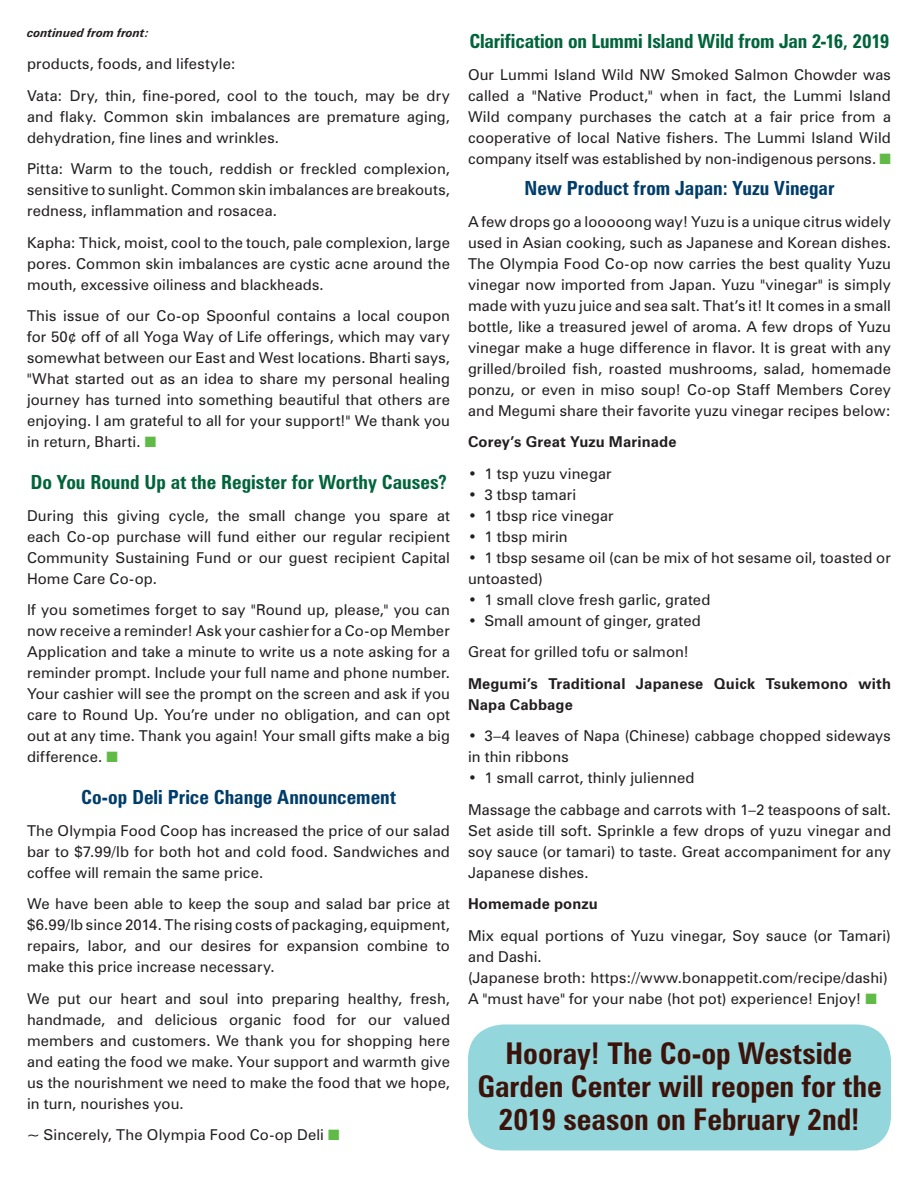
<style>
.page{position:relative;width:918px;height:1188px;background:#fff}
.page>*{position:absolute;margin:0;border:0;box-sizing:border-box;transform-origin:0 0}
.BODY_TEXT{font:700 condensed 30px/33px "Zurich BT";color:#3b130a;text-align:center}
.Mid-headline{font:700 condensed 19.5px "Zurich BT";color:#00643b}
.Mid-headline-2{font:700 condensed 19.5px "Zurich BT";color:#003d6a}
.BODY_TEXT-2{font:15px/21px "Zurich BT";letter-spacing:.01em;color:#231f20;text-align:justify}
.BODY_TEXT-3{font:700 15px/21px "Zurich BT";letter-spacing:.01em;color:#231f20}
.t1{font:italic 700 12px "Zurich BT";color:#231f20}
.s1{color:#60bb46}
</style>
<div class="page">
<div style="left:468px;top:1024px;width:423px;height:126px;background:#93d6dc;border-radius:35px"></div>
<p class="t1" style="left:27px;top:26px;width:124px">continued from front:</p>
<p class="BODY_TEXT-2" style="left:27px;top:53px;width:211px">products, foods, and lifestyle:</p>
<p class="BODY_TEXT-2" style="left:27px;top:85px;width:425px">Vata: Dry, thin, fine-pored, cool to the touch, may be dry and flaky. Common skin imbalances are premature aging, dehydration, fine lines and wrinkles.</p>
<p class="BODY_TEXT-2" style="left:27px;top:158px;width:425px">Pitta: Warm to the touch, reddish or freckled complexion, sensitive to sunlight. Common skin imbalances are breakouts, redness, inflammation and rosacea.</p>
<p class="BODY_TEXT-2" style="left:27px;top:232px;width:424px">Kapha: Thick, moist, cool to the touch, pale complexion, large pores. Common skin imbalances are cystic acne around the mouth, excessive oiliness and blackheads.</p>
<p class="BODY_TEXT-2" style="left:27px;top:305px;width:425px">This issue of our Co-op Spoonful contains a local coupon for 50¢ off of all Yoga Way of Life offerings, which may vary somewhat between our East and West locations. Bharti says, "What started out as an idea to share my personal healing journey has turned into something beautiful that others are enjoying. I am grateful to all for your support!" We thank you in return, Bharti. <span class="s1">■</span></p>
<p class="Mid-headline" style="left:30px;top:470px;width:418px">Do You Round Up at the Register for Worthy Causes?</p>
<p class="BODY_TEXT-2" style="left:27px;top:505px;width:425px">During this giving cycle, the small change you spare at each Co-op purchase will fund either our regular recipient Community Sustaining Fund or our guest recipient Capital Home Care Co-op.</p>
<p class="BODY_TEXT-2" style="left:27px;top:599px;width:425px">If you sometimes forget to say "Round up, please," you can now receive a reminder! Ask your cashier for a Co-op Member Application and take a minute to write us a note asking for a reminder prompt. Include your full name and phone number.<br>Your cashier will see the prompt on the screen and ask if you care to Round Up. You’re under no obligation, and can opt out at any time. Thank you again! Your small gifts make a big difference. <span class="s1">■</span></p>
<p class="Mid-headline-2" style="left:81px;top:785px;width:316px">Co-op Deli Price Change Announcement</p>
<p class="BODY_TEXT-2" style="left:27px;top:820px;width:425px">The Olympia Food Coop has increased the price of our salad bar to $7.99/lb for both hot and cold food. Sandwiches and coffee will remain the same price.</p>
<p class="BODY_TEXT-2" style="left:27px;top:893px;width:424px">We have been able to keep the soup and salad bar price at $6.99/lb since 2014. The rising costs of packaging, equipment, repairs, labor, and our desires for expansion combine to make this price increase necessary.</p>
<p class="BODY_TEXT-2" style="left:27px;top:988px;width:425px">We put our heart and soul into preparing healthy, fresh, handmade, and delicious organic food for our valued members and customers. We thank you for shopping here and eating the food we make. Your support and warmth give us the nourishment we need to make the food that we hope, in turn, nourishes you.</p>
<p class="BODY_TEXT-2" style="left:27px;top:1124px;width:314px">~ Sincerely, The Olympia Food Co-op Deli <span class="s1">■</span></p>
<p class="Mid-headline" style="left:469px;top:29px;width:422px">Clarification on Lummi Island Wild from Jan 2-16, 2019</p>
<p class="BODY_TEXT-2" style="left:468px;top:64px;width:425px">Our Lummi Island Wild NW Smoked Salmon Chowder was called a "Native Product," when in fact, the Lummi Island Wild company purchases the catch at a fair price from a cooperative of local Native fishers. The Lummi Island Wild company itself was established by non-indigenous persons. <span class="s1">■</span></p>
<p class="Mid-headline-2" style="left:524px;top:176px;width:312px">New Product from Japan: Yuzu Vinegar</p>
<p class="BODY_TEXT-2" style="left:468px;top:211px;width:425px">A few drops go a looooong way! Yuzu is a unique citrus widely used in Asian cooking, such as Japanese and Korean dishes.<br>The Olympia Food Co-op now carries the best quality Yuzu vinegar now imported from Japan. Yuzu "vinegar" is simply made with yuzu juice and sea salt. That’s it! It comes in a small bottle, like a treasured jewel of aroma. A few drops of Yuzu vinegar make a huge difference in flavor. It is great with any grilled/broiled fish, roasted mushrooms, salad, homemade ponzu, or even in miso soup! Co-op Staff Members Corey and Megumi share their favorite yuzu vinegar recipes below:</p>
<p class="BODY_TEXT-3" style="left:468px;top:431px;width:210px">Corey’s Great Yuzu Marinade</p>
<p class="BODY_TEXT-2" style="left:468px;top:463px;width:145px">• 1 tsp yuzu vinegar</p>
<p class="BODY_TEXT-2" style="left:468px;top:484px;width:110px">• 3 tbsp tamari</p>
<p class="BODY_TEXT-2" style="left:468px;top:505px;width:147px">• 1 tbsp rice vinegar</p>
<p class="BODY_TEXT-2" style="left:468px;top:526px;width:101px">• 1 tbsp mirin</p>
<p class="BODY_TEXT-2" style="left:468px;top:547px;width:424px">• 1 tbsp sesame oil (can be mix of hot sesame oil, toasted or untoasted)</p>
<p class="BODY_TEXT-2" style="left:468px;top:589px;width:244px">• 1 small clove fresh garlic, grated</p>
<p class="BODY_TEXT-2" style="left:468px;top:610px;width:234px">• Small amount of ginger, grated</p>
<p class="BODY_TEXT-2" style="left:468px;top:641px;width:223px">Great for grilled tofu or salmon!</p>
<p class="BODY_TEXT-3" style="left:468px;top:673px;width:425px">Megumi’s Traditional Japanese Quick Tsukemono with<br>Napa Cabbage</p>
<p class="BODY_TEXT-2" style="left:468px;top:725px;width:424px">• 3–4 leaves of Napa (Chinese) cabbage chopped sideways in thin ribbons</p>
<p class="BODY_TEXT-2" style="left:468px;top:767px;width:228px">• 1 small carrot, thinly julienned</p>
<p class="BODY_TEXT-2" style="left:468px;top:799px;width:425px">Massage the cabbage and carrots with 1–2 teaspoons of salt.<br>Set aside till soft. Sprinkle a few drops of yuzu vinegar and soy sauce (or tamari) to taste. Great accompaniment for any Japanese dishes.</p>
<p class="BODY_TEXT-3" style="left:468px;top:893px;width:131px">Homemade ponzu</p>
<p class="BODY_TEXT-2" style="left:468px;top:925px;width:425px">Mix equal portions of Yuzu vinegar, Soy sauce (or Tamari) and Dashi.</p>
<p class="BODY_TEXT-2" style="left:468px;top:967px;width:421px">(Japanese broth: https://www.bonappetit.com/recipe/dashi)</p>
<p class="BODY_TEXT-2" style="left:468px;top:988px;width:411px">A "must have" for your nabe (hot pot) experience! Enjoy! <span class="s1">■</span></p>
<p class="BODY_TEXT" style="left:477px;top:1037px;width:406px">Hooray! The Co-op Westside<br>Garden Center will reopen for the<br>2019 season on February 2nd!</p>
</div>
